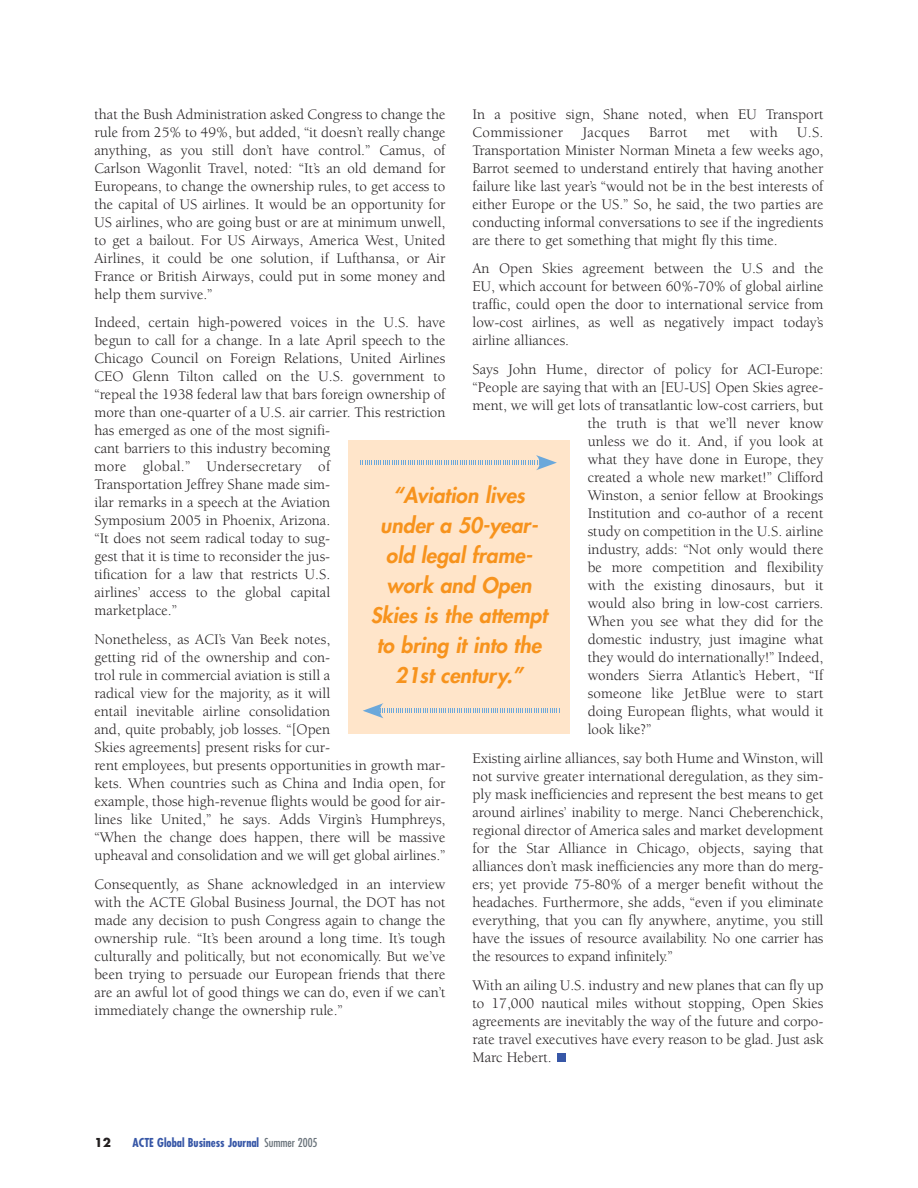
<style>
.page{position:relative;width:918px;height:1188px;background:#fff}
.page>*{position:absolute;margin:0;border:0;box-sizing:border-box;transform-origin:0 0}
.t1{font:italic 800 21px/30px "Futura";color:#f7931d;text-align:center}
.t2{font:15px/18px "Berkeley";color:#231f20;text-align:justify}
.t3{font:15px "Berkeley";letter-spacing:.02em;color:#231f20}
.t4{font:700 condensed 12px "Futura";color:#3757a7}
.t5{font:700 12px "Futura";color:#231f20}
.s1{font-weight:400;color:#6a737b}
</style>
<div class="page">
<div style="left:558px;top:1053px;width:8px;height:9px;background:#3757a7"></div>
<div style="left:348px;top:440px;width:222px;height:294px;background:#ffe5ca"></div>
<svg style="left:360px;top:455px;width:197px;height:15px"></svg>
<svg style="left:363px;top:703px;width:197px;height:15px"></svg>
<p class="t2" style="left:94px;top:106px;width:352px">that the Bush Administration asked Congress to change the rule from 25% to 49%, but added, “it doesn’t really change anything, as you still don’t have control.” Camus, of Carlson Wagonlit Travel, noted: “It’s an old demand for Europeans, to change the ownership rules, to get access to the capital of US airlines. It would be an opportunity for US airlines, who are going bust or are at minimum unwell, to get a bailout. For US Airways, America West, United Airlines, it could be one solution, if Lufthansa, or Air France or British Airways, could put in some money and help them survive.”</p>
<p class="t2" style="left:94px;top:315px;width:352px;text-align:left">Indeed, certain high-powered voices in the U.S. have begun to call for a change. In a late April speech to the Chicago Council on Foreign Relations, United Airlines CEO Glenn Tilton called on the U.S. government to “repeal the 1938 federal law that bars foreign ownership of more than one-quarter of a U.S. air carrier. This restriction has emerged as one of the most signifi-<br>cant barriers to this industry becoming<br>more global.” Undersecretary of<br>Transportation Jeffrey Shane made sim-<br>ilar remarks in a speech at the Aviation<br>Symposium 2005 in Phoenix, Arizona.<br>“It does not seem radical today to sug-<br>gest that it is time to reconsider the jus-<br>tification for a law that restricts U.S.<br>airlines’ access to the global capital<br>marketplace.”</p>
<p class="t2" style="left:94px;top:632px;width:352px;text-align:left">Nonetheless, as ACI’s Van Beek notes,<br>getting rid of the ownership and con-<br>trol rule in commercial aviation is still a<br>radical view for the majority, as it will<br>entail inevitable airline consolidation<br>and, quite probably, job losses. “[Open<br>Skies agreements] present risks for cur-<br>rent employees, but presents opportunities in growth mar&shy;kets. When countries such as China and India open, for example, those high-revenue flights would be good for air&shy;lines like United,” he says. Adds Virgin’s Humphreys, “When the change does happen, there will be massive upheaval and consolidation and we will get global airlines.”</p>
<p class="t2" style="left:94px;top:877px;width:352px">Consequently, as Shane acknowledged in an interview with the ACTE Global Business Journal, the DOT has not made any decision to push Congress again to change the ownership rule. “It’s been around a long time. It’s tough culturally and politically, but not economically. But we’ve been trying to persuade our European friends that there are an awful lot of good things we can do, even if we can’t immediately change the ownership rule.”</p>
<p class="t2" style="left:472px;top:106px;width:352px">In a positive sign, Shane noted, when EU Transport<br>Commissioner</p>
<p class="t3" style="left:583px;top:126px;width:49px">Jacques</p>
<p class="t2" style="left:649px;top:124px;width:40px">Barrot</p>
<p class="t2" style="left:707px;top:124px;width:25px">met</p>
<p class="t2" style="left:750px;top:124px;width:29px">with</p>
<p class="t2" style="left:472px;top:124px;width:353px;text-indent:325px">U.S.<br>Transportation Minister Norman Mineta a few weeks ago, Barrot seemed to understand entirely that having another failure like last year’s “would not be in the best interests of either Europe or the US.” So, he said, the two parties are conducting informal conversations to see if the ingredients are there to get something that might fly this time.</p>
<p class="t2" style="left:472px;top:261px;width:352px">An Open Skies agreement between the U.S and the EU, which account for between 60%-70% of global airline traffic, could open the door to international service from low-cost airlines, as well as negatively impact today’s airline alliances.</p>
<p class="t2" style="left:472px;top:362px;width:352px">Says John Hume, director of policy for ACI-Europe:</p>
<p class="t2" style="left:472px;top:380px;width:352px">“People are saying that with an [EU-US] Open Skies agree-</p>
<p class="t2" style="left:472px;top:398px;width:352px">ment, we will get lots of transatlantic low-cost carriers, but</p>
<p class="t2" style="left:588px;top:416px;width:237px">the truth is that we’ll never know</p>
<p class="t2" style="left:588px;top:434px;width:237px">unless we do it. And, if you look at</p>
<p class="t2" style="left:588px;top:452px;width:237px">what they have done in Europe, they</p>
<p class="t2" style="left:588px;top:470px;width:237px">created a whole new market!” Clifford</p>
<p class="t2" style="left:588px;top:488px;width:237px">Winston, a senior fellow at Brookings</p>
<p class="t2" style="left:588px;top:506px;width:237px">Institution and co-author of a recent</p>
<p class="t2" style="left:588px;top:524px;width:237px">study on competition in the U.S. airline</p>
<p class="t2" style="left:588px;top:542px;width:237px">industry, adds: “Not only would there</p>
<p class="t2" style="left:588px;top:560px;width:237px">be more competition and flexibility</p>
<p class="t2" style="left:588px;top:578px;width:237px">with the existing dinosaurs, but it</p>
<p class="t2" style="left:588px;top:596px;width:237px">would also bring in low-cost carriers.</p>
<p class="t2" style="left:588px;top:614px;width:237px">When you see what they did for the</p>
<p class="t2" style="left:588px;top:632px;width:237px">domestic industry, just imagine what</p>
<p class="t2" style="left:588px;top:650px;width:237px">they would do internationally!” Indeed,</p>
<p class="t2" style="left:588px;top:668px;width:237px">wonders Sierra Atlantic’s Hebert, “If</p>
<p class="t2" style="left:588px;top:686px;width:237px">someone like JetBlue were to start</p>
<p class="t2" style="left:588px;top:704px;width:237px">doing European flights, what would it</p>
<p class="t2" style="left:588px;top:722px;width:65px">look like?”</p>
<p class="t2" style="left:473px;top:751px;width:352px">Existing airline alliances, say both Hume and Winston, will not survive greater international deregulation, as they sim&shy;ply mask inefficiencies and represent the best means to get around airlines’ inability to merge. Nanci Cheberenchick, regional director of America sales and market development for the Star Alliance in Chicago, objects, saying that alliances don’t mask inefficiencies any more than do merg&shy;ers; yet provide 75-80% of a merger benefit without the headaches. Furthermore, she adds, “even if you eliminate everything, that you can fly anywhere, anytime, you still have the issues of resource availability. No one carrier has the resources to expand infinitely.”</p>
<p class="t2" style="left:473px;top:977px;width:352px">With an ailing U.S. industry and new planes that can fly up to 17,000 nautical miles without stopping, Open Skies agreements are inevitably the way of the future and corpo&shy;rate travel executives have every reason to be glad. Just ask Marc Hebert.</p>
<h1 class="t1" style="left:371px;top:482px;width:182px">“Aviation lives under a 50-year&shy;old legal frame&shy;work and Open<br>Skies is the attempt to bring it into the<br>21st century.”</h1>
<p class="t5" style="left:94px;top:1137px;width:18px">12</p>
<p class="t4" style="left:133px;top:1137px;width:187px">ACTE Global Business Journal <span class="s1">Summer 2005</span></p>
</div>
